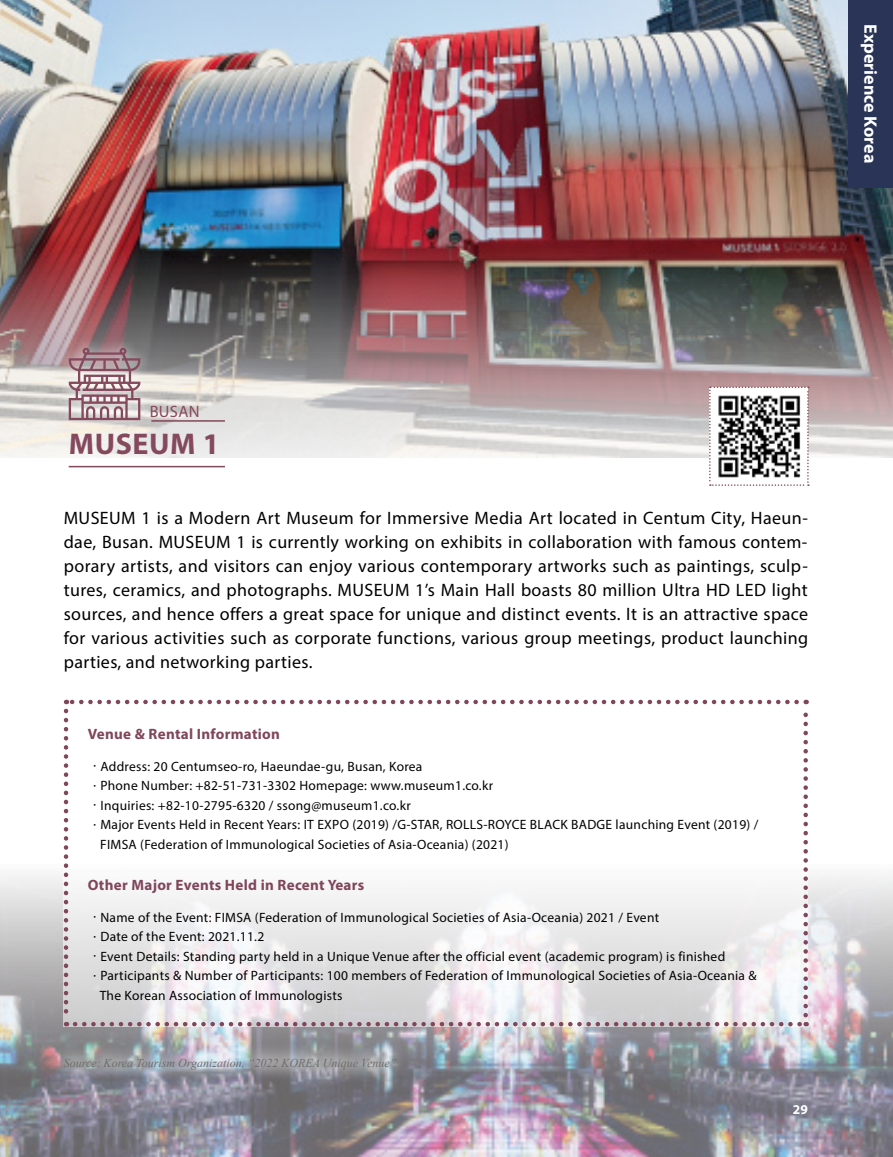
<style>
.page{position:relative;width:893px;height:1157px;background:#fff}
.page>*{position:absolute;margin:0;border:0;box-sizing:border-box;transform-origin:0 0}
.t1{font:700 30px "Myriad Pro";letter-spacing:.02em;color:#85495e}
.t2{font:18px/24px "Myriad Pro";letter-spacing:.025em;color:#000;text-align:justify}
.t3{font:700 18px "Myriad Pro";color:#fff}
.t4{font:16.5px "Myriad Pro";letter-spacing:.02em;color:#85495e}
.t5{font:700 15px "Myriad Pro";letter-spacing:.02em;color:#80465b}
.t6{font:13.5px "Myriad Pro";letter-spacing:.02em;color:#000}
.t7{font:700 13.5px "Myriad Pro";color:#fff}
.t8{font:italic 12px "Times New Roman";color:#6d6c6c}
.s1{font-family:"Noto Sans CJ Kkr"}
</style>
<div class="page">
<img style="left:0;top:865px;width:893px;height:292px">
<svg style="left:64px;top:704px;width:744px;height:322px"></svg>
<svg style="left:64px;top:711px;width:4px;height:315px"></svg>
<svg style="left:75px;top:1021px;width:732px;height:5px;background:#beaab2"></svg>
<svg style="left:803px;top:699px;width:5px;height:316px"></svg>
<svg style="left:66px;top:699px;width:731px;height:5px"></svg>
<img style="left:0;top:0;width:893px;height:457px">
<div style="left:849px;top:0;width:44px;height:187px;background:#293456"></div>
<div style="left:49px;top:1041px;width:363px;height:42px;background:#fff;opacity:.75"></div>
<hr style="left:151px;top:420px;width:74px;height:2px;background:#82485c">
<hr style="left:69px;top:466px;width:156px;height:1px;background:#82485c">
<svg style="left:709px;top:386px;width:100px;height:100px"></svg>
<div style="left:56px;top:336px;width:96px;height:96px;background:#fff;opacity:.75"></div>
<svg style="left:69px;top:348px;width:71px;height:72px;background:#b2969d"></svg>
<h2 class="t3" style="left:882px;top:24px;width:140px;rotate:90deg">Experience Korea</h2>
<p class="t4" style="left:150px;top:401px;width:52px">BUSAN</p>
<h1 class="t1" style="left:69px;top:424px;width:152px">MUSEUM 1</h1>
<p class="t2" style="left:64px;top:505px;width:746px">MUSEUM 1 is a Modern Art Museum for Immersive Media Art located in Centum City, Haeun&shy;dae, Busan. MUSEUM 1 is currently working on exhibits in collaboration with famous contem&shy;porary artists, and visitors can enjoy various contemporary artworks such as paintings, sculp&shy;tures, ceramics, and photographs. MUSEUM 1’s Main Hall boasts 80 million Ultra HD LED light sources, and hence offers a great space for unique and distinct events. It is an attractive space for various activities such as corporate functions, various group meetings, product launching parties, and networking parties.</p>
<p class="t5" style="left:88px;top:724px;width:194px">Venue &amp; Rental Information</p>
<p class="t6" style="left:88px;top:758px;width:336px"><span class="s1">ㆍ</span>Address: 20 Centumseo-ro, Haeundae-gu, Busan, Korea</p>
<p class="t6" style="left:88px;top:777px;width:407px"><span class="s1">ㆍ</span>Phone Number: +82-51-731-3302 Homepage: www.museum1.co.kr</p>
<p class="t6" style="left:88px;top:797px;width:325px"><span class="s1">ㆍ</span>Inquiries: +82-10-2795-6320 / ssong@museum1.co.kr</p>
<p class="t6" style="left:88px;top:816px;width:672px"><span class="s1">ㆍ</span>Major Events Held in Recent Years: IT EXPO (2019) /G-STAR, ROLLS-ROYCE BLACK BADGE launching Event (2019) /</p>
<p class="t6" style="left:100px;top:836px;width:410px">FIMSA (Federation of Immunological Societies of Asia-Oceania) (2021)</p>
<p class="t5" style="left:88px;top:875px;width:278px">Other Major Events Held in Recent Years</p>
<p class="t6" style="left:88px;top:909px;width:573px"><span class="s1">ㆍ</span>Name of the Event: FIMSA (Federation of Immunological Societies of Asia-Oceania) 2021 / Event</p>
<p class="t6" style="left:88px;top:928px;width:178px"><span class="s1">ㆍ</span>Date of the Event: 2021.11.2</p>
<p class="t6" style="left:88px;top:948px;width:639px"><span class="s1">ㆍ</span>Event Details: Standing party held in a Unique Venue after the official event (academic program) is finished</p>
<p class="t6" style="left:88px;top:967px;width:670px"><span class="s1">ㆍ</span>Participants &amp; Number of Participants: 100 members of Federation of Immunological Societies of Asia-Oceania &amp;</p>
<p class="t6" style="left:100px;top:987px;width:244px">The Korean Association of Immunologists</p>
<p class="t8" style="left:64px;top:1054px;width:334px">Source: Korea Tourism Organization, “2022 KOREA Unique Venue”</p>
<p class="t7" style="left:793px;top:1100px;width:16px">29</p>
</div>
